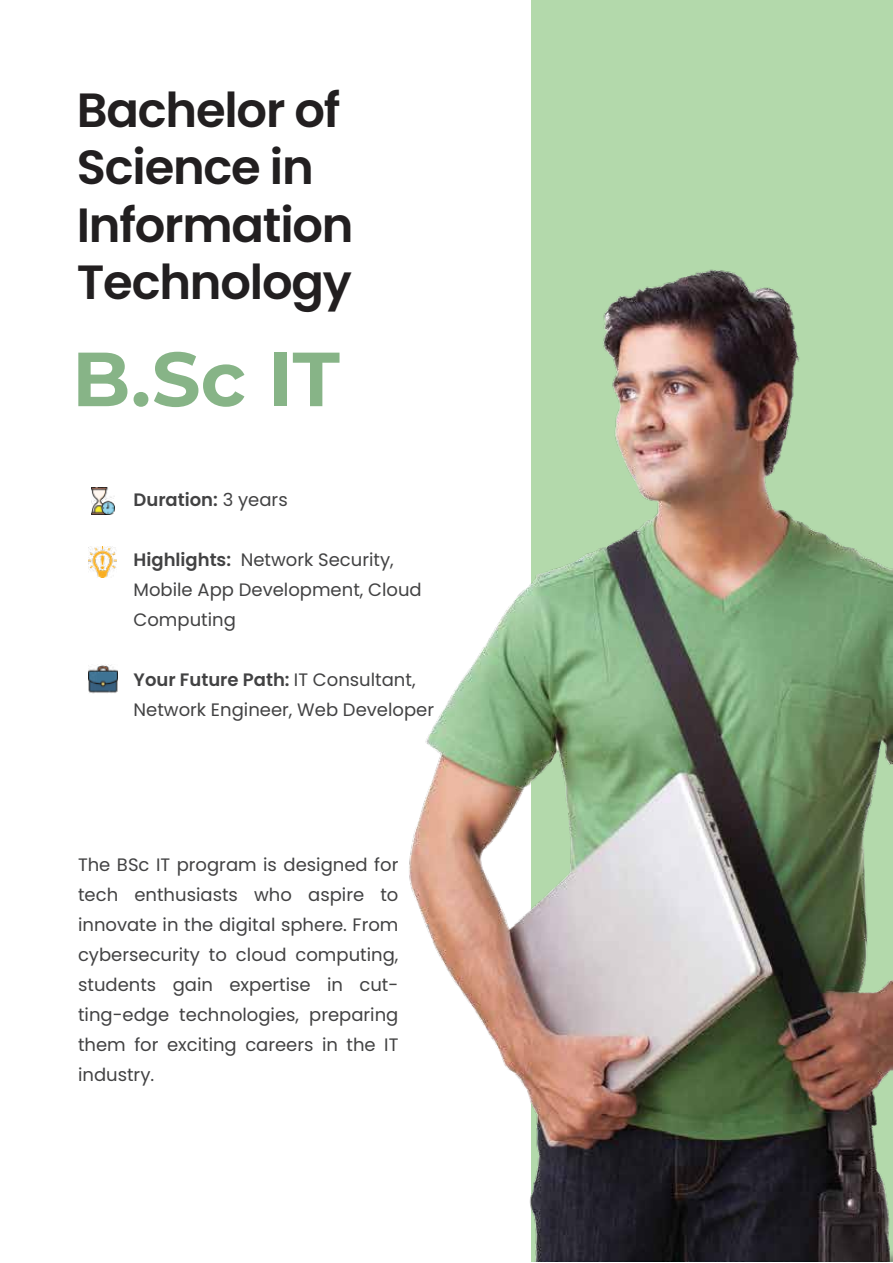
<style>
.page{position:relative;width:893px;height:1263px;background:#fff}
.page>*{position:absolute;margin:0;border:0;box-sizing:border-box;transform-origin:0 0}
.t1{font:700 76.5px "Montserrat";color:#87b487}
.t2{font:600 48px/57.6px "Poppins";letter-spacing:-.025em;color:#221f20}
.t3{font:18px/30px "Poppins";color:#424243}
.t4{font:600 18px "Poppins";color:#424243}
.s1{font-weight:400}
.s2{font-weight:600}
</style>
<div class="page">
<div style="left:532px;top:0;width:361px;height:1262px;background:#b3d9ab"></div>
<img style="left:91px;top:487px;width:24px;height:28px">
<img style="left:89px;top:546px;width:28px;height:31px">
<img style="left:89px;top:665px;width:28px;height:28px">
<img style="left:409px;top:182px;width:484px;height:1080px">
<h2 class="t2" style="left:77px;top:81px;width:278px">Bachelor of<br>Science in<br>Information<br>Technology</h2>
<h1 class="t1" style="left:72px;top:324px;width:269px">B.Sc IT</h1>
<p class="t4" style="left:134px;top:489px;width:156px">Duration: <span class="s1">3 years</span></p>
<p class="t3" style="left:134px;top:545px;width:290px"><span class="s2">Highlights:</span> Network Security,<br>Mobile App Development, Cloud<br>Computing</p>
<p class="t3" style="left:134px;top:665px;width:302px"><span class="s2">Your Future Path:</span> IT Consultant,<br>Network Engineer, Web Developer</p>
<p class="t3" style="left:78px;top:849px;width:322px;text-align:justify">The BSc IT program is designed for tech enthusiasts who aspire to innovate in the digital sphere. From cybersecurity to cloud computing, students gain expertise in cut&shy;ting-edge technologies, preparing them for exciting careers in the IT industry.</p>
</div>
